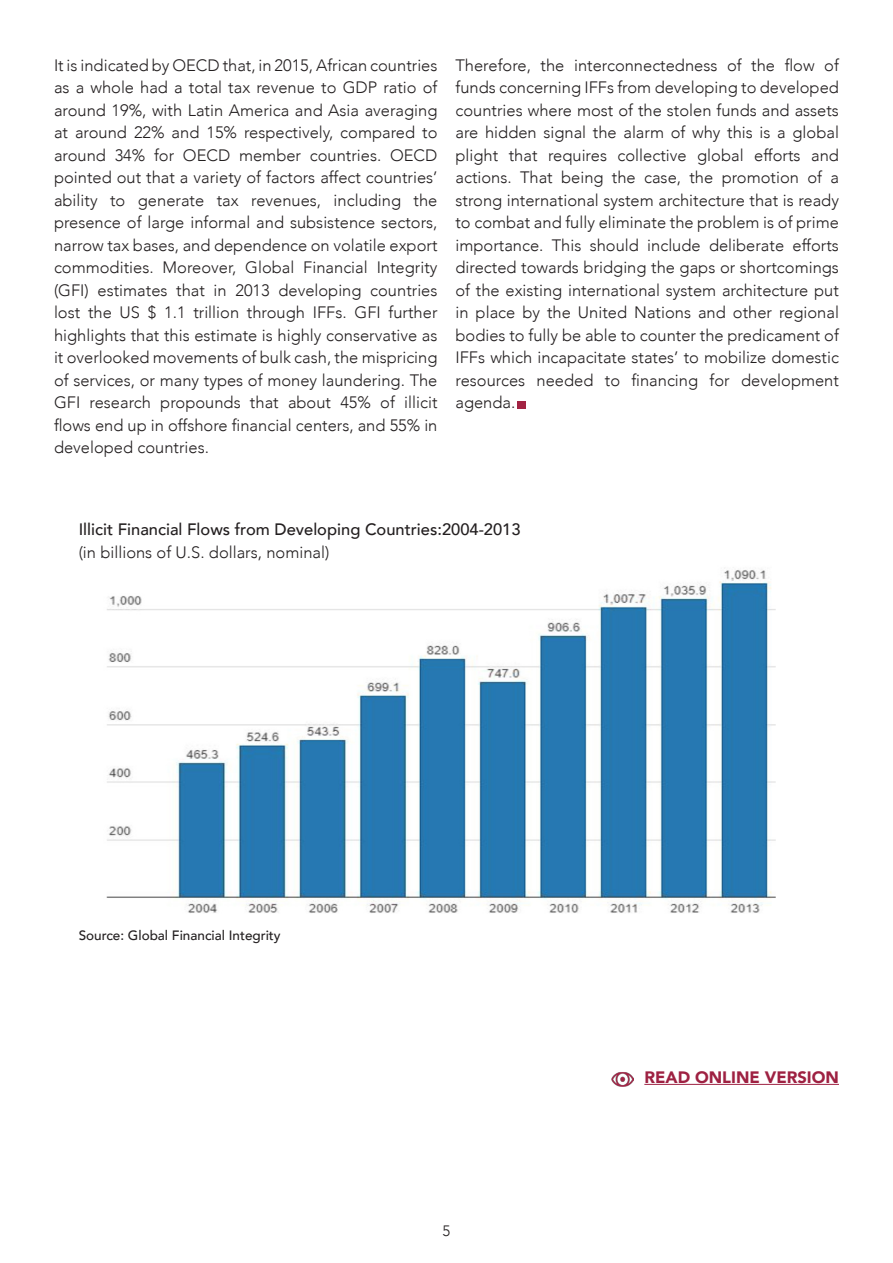
<style>
.page{position:relative;width:893px;height:1263px;background:#fff}
.page>*{position:absolute;margin:0;border:0;box-sizing:border-box;transform-origin:0 0}
.t1{font:300 16.5px/22.5px "Avenir";color:#231f20;text-align:justify}
.t2{font:500 16.5px "Avenir";color:#231f20}
.t3{font:900 16.5px "Avenir";color:#9e2142}
.t4{font:300 15px "Avenir";color:#231f20}
.t5{font:500 13.5px "Avenir";color:#231f20}
</style>
<div class="page">
<img style="left:106px;top:568px;width:670px;height:345px">
<div style="left:517px;top:401px;width:9px;height:8px;background:#a22343"></div>
<img style="left:611px;top:1072px;width:23px;height:14px">
<hr style="left:644px;top:1084px;width:195px;height:1px;background:#9e2142">
<p class="t1" style="left:54px;top:54px;width:385px">It is indicated by OECD that, in 2015, African countries as a whole had a total tax revenue to GDP ratio of around 19%, with Latin America and Asia averaging at around 22% and 15% respectively, compared to around 34% for OECD member countries. OECD pointed out that a variety of factors affect countries’ ability to generate tax revenues, including the presence of large informal and subsistence sectors, narrow tax bases, and dependence on volatile export commodities. Moreover, Global Financial Integrity (GFI) estimates that in 2013 developing countries lost the US $ 1.1 trillion through IFFs. GFI further highlights that this estimate is highly conservative as it overlooked movements of bulk cash, the mispricing of services, or many types of money laundering. The GFI research propounds that about 45% of illicit flows end up in offshore financial centers, and 55% in developed countries.</p>
<p class="t1" style="left:455px;top:54px;width:385px">Therefore, the interconnectedness of the flow of funds concerning IFFs from developing to developed countries where most of the stolen funds and assets are hidden signal the alarm of why this is a global plight that requires collective global efforts and actions. That being the case, the promotion of a strong international system architecture that is ready to combat and fully eliminate the problem is of prime importance. This should include deliberate efforts directed towards bridging the gaps or shortcomings of the existing international system architecture put in place by the United Nations and other regional bodies to fully be able to counter the predicament of IFFs which incapacitate states’ to mobilize domestic resources needed to financing for development agenda.</p>
<p class="t2" style="left:79px;top:515px;width:443px">Illicit Financial Flows from Developing Countries:2004-2013</p>
<p class="t1" style="left:79px;top:541px;width:252px">(in billions of U.S. dollars, nominal)</p>
<p class="t5" style="left:79px;top:923px;width:204px">Source: Global Financial Integrity</p>
<p class="t4" style="left:443px;top:1222px;width:9px">5</p>
<p class="t3" style="left:644px;top:1063px;width:196px">READ ONLINE VERSION</p>
</div>
